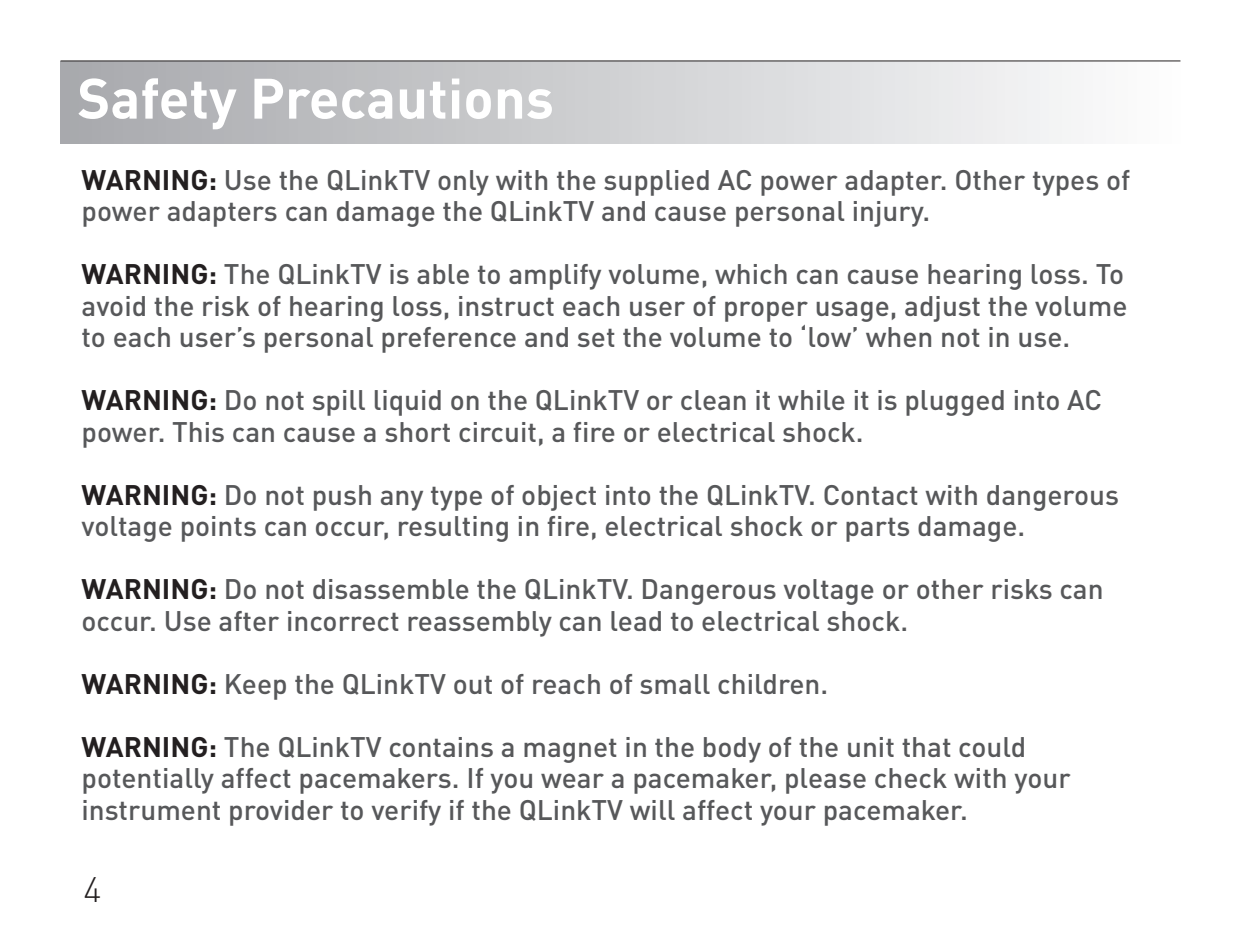
<style>
.page{position:relative;width:1241px;height:943px;background:#fff}
.page>*{position:absolute;margin:0;border:0;box-sizing:border-box;transform-origin:0 0}
.t1{font:700 56px "DINOT";color:#fff}
.t2{font:300 35px "DINOT";color:#231f20}
.t3{font:500 28px/31.5px "DINOT";color:#57585a}
.s1{font-weight:700;color:#231f20}
</style>
<div class="page">
<div style="left:60px;top:61px;width:1120px;height:82px;background:linear-gradient(to right,#a7a8ac,#fcfcfd)"></div>
<hr style="left:60px;top:60px;width:1120px;height:2px;background:#231f20">
<h1 class="t1" style="left:77px;top:62px;width:478px">Safety Precautions</h1>
<p class="t3" style="left:81px;top:163px;width:1050px"><span class="s1">WARNING:</span> Use the QLinkTV only with the supplied AC power adapter. Other types of power adapters can damage the QLinkTV and cause personal injury.</p>
<p class="t3" style="left:81px;top:258px;width:1047px;text-align:justify"><span class="s1">WARNING:</span> The QLinkTV is able to amplify volume, which can cause hearing loss. To avoid the risk of hearing loss, instruct each user of proper usage, adjust the volume to each user’s personal preference and set the volume to ‘low’ when not in use.</p>
<p class="t3" style="left:81px;top:384px;width:1021px"><span class="s1">WARNING:</span> Do not spill liquid on the QLinkTV or clean it while it is plugged into AC power. This can cause a short circuit, a fire or electrical shock.</p>
<p class="t3" style="left:81px;top:478px;width:1038px"><span class="s1">WARNING:</span> Do not push any type of object into the QLinkTV. Contact with dangerous voltage points can occur, resulting in fire, electrical shock or parts damage.</p>
<p class="t3" style="left:81px;top:573px;width:1023px"><span class="s1">WARNING:</span> Do not disassemble the QLinkTV. Dangerous voltage or other risks can occur. Use after incorrect reassembly can lead to electrical shock.</p>
<p class="t3" style="left:81px;top:667px;width:748px"><span class="s1">WARNING:</span> Keep the QLinkTV out of reach of small children.</p>
<p class="t3" style="left:81px;top:730px;width:990px"><span class="s1">WARNING:</span> The QLinkTV contains a magnet in the body of the unit that could potentially affect pacemakers. If you wear a pacemaker, please check with your instrument provider to verify if the QLinkTV will affect your pacemaker.</p>
<p class="t2" style="left:84px;top:867px;width:19px">4</p>
</div>
